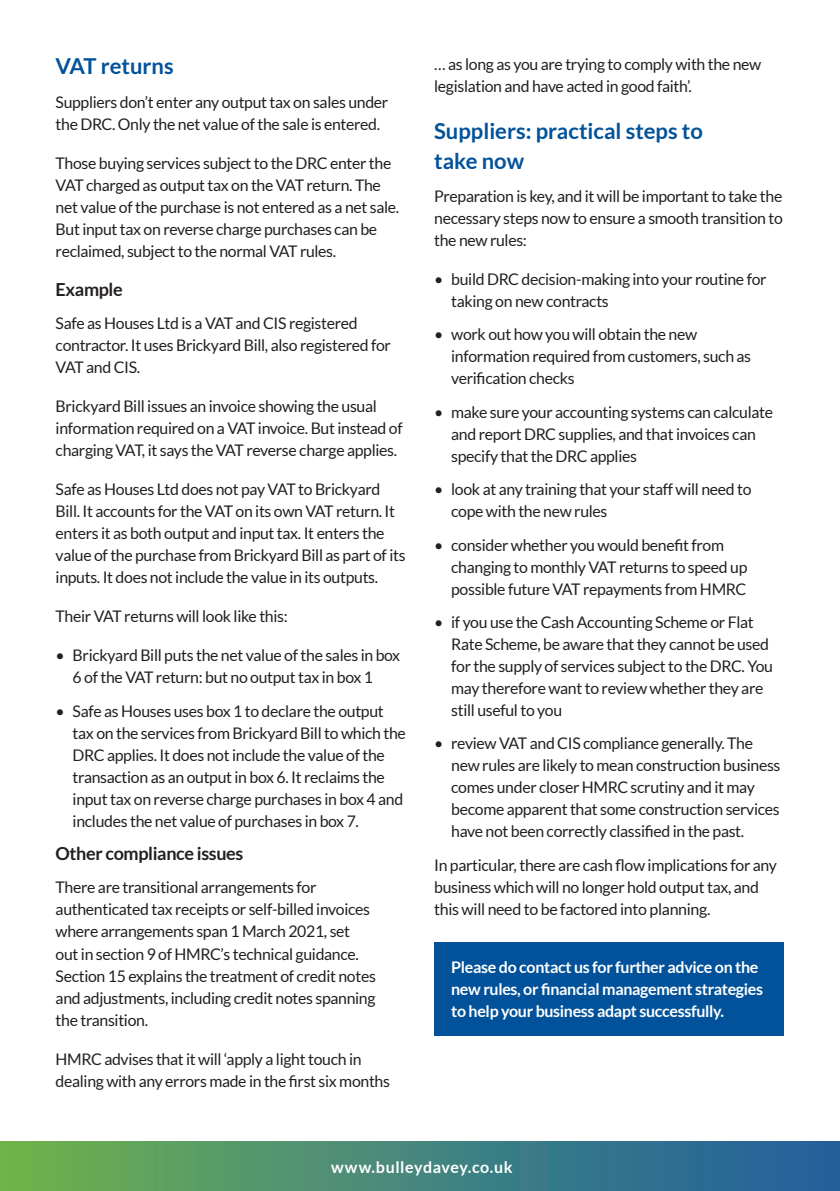
<style>
.page{position:relative;width:840px;height:1191px;background:#fff}
.page>*{position:absolute;margin:0;border:0;box-sizing:border-box;transform-origin:0 0}
.t1{font:700 22px/30px "Lato";color:#01529a}
.t2{font:700 18px "Lato";letter-spacing:-.02em;color:#231f20}
.t3{font:16px/22px "Lato";letter-spacing:-.02em;color:#231f20}
.t4{font:700 16px/22px "Lato";letter-spacing:-.02em;color:#fff}
.t5{font:700 16px "Lato";letter-spacing:.035em;color:#fff}
</style>
<div class="page">
<div style="left:0;top:1141px;width:839px;height:50px;background:linear-gradient(to right,#6db250,#1f5da3)"></div>
<div style="left:434px;top:943px;width:348px;height:93px;background:#01529a"></div>
<h1 class="t1" style="left:56px;top:51px;width:119px">VAT returns</h1>
<p class="t3" style="left:56px;top:91px;width:334px">Suppliers don’t enter any output tax on sales under the DRC. Only the net value of the sale is entered.</p>
<p class="t3" style="left:56px;top:152px;width:345px">Those buying services subject to the DRC enter the VAT charged as output tax on the VAT return. The net value of the purchase is not entered as a net sale.<br>But input tax on reverse charge purchases can be reclaimed, subject to the normal VAT rules.</p>
<p class="t2" style="left:56px;top:279px;width:69px">Example</p>
<p class="t3" style="left:56px;top:312px;width:337px">Safe as Houses Ltd is a VAT and CIS registered contractor. It uses Brickyard Bill, also registered for<br>VAT and CIS.</p>
<p class="t3" style="left:56px;top:395px;width:348px">Brickyard Bill issues an invoice showing the usual information required on a VAT invoice. But instead of charging VAT, it says the VAT reverse charge applies.</p>
<p class="t3" style="left:56px;top:478px;width:351px">Safe as Houses Ltd does not pay VAT to Brickyard Bill. It accounts for the VAT on its own VAT return. It enters it as both output and input tax. It enters the value of the purchase from Brickyard Bill as part of its inputs. It does not include the value in its outputs.</p>
<p class="t3" style="left:56px;top:605px;width:233px">Their VAT returns will look like this:</p>
<p class="t3" style="left:73px;top:644px;width:329px;text-indent:-17px">• Brickyard Bill puts the net value of the sales in box<br>6 of the VAT return: but no output tax in box 1</p>
<p class="t3" style="left:73px;top:700px;width:334px;text-indent:-17px">• Safe as Houses uses box 1 to declare the output tax on the services from Brickyard Bill to which the DRC applies. It does not include the value of the transaction as an output in box 6. It reclaims the input tax on reverse charge purchases in box 4 and includes the net value of purchases in box 7.</p>
<p class="t2" style="left:56px;top:843px;width:189px">Other compliance issues</p>
<p class="t3" style="left:56px;top:876px;width:321px">There are transitional arrangements for authenticated tax receipts or self-billed invoices where arrangements span 1 March 2021, set out in section 9 of HMRC’s technical guidance.<br>Section 15 explains the treatment of credit notes and adjustments, including credit notes spanning the transition.</p>
<p class="t3" style="left:56px;top:1047px;width:335px">HMRC advises that it will ‘apply a light touch in dealing with any errors made in the first six months</p>
<p class="t3" style="left:434px;top:53px;width:328px">… as long as you are trying to comply with the new legislation and have acted in good faith’.</p>
<h1 class="t1" style="left:434px;top:115px;width:270px">Suppliers: practical steps to take now</h1>
<p class="t3" style="left:434px;top:185px;width:350px;text-align:justify">Preparation is key, and it will be important to take the necessary steps now to ensure a smooth transition to the new rules:</p>
<p class="t3" style="left:451px;top:268px;width:317px;text-indent:-17px">• build DRC decision-making into your routine for taking on new contracts</p>
<p class="t3" style="left:451px;top:323px;width:301px;text-indent:-17px">• work out how you will obtain the new information required from customers, such as verification checks</p>
<p class="t3" style="left:451px;top:401px;width:323px;text-indent:-17px">• make sure your accounting systems can calculate and report DRC supplies, and that invoices can specify that the DRC applies</p>
<p class="t3" style="left:451px;top:478px;width:302px;text-indent:-17px">• look at any training that your staff will need to cope with the new rules</p>
<p class="t3" style="left:451px;top:533px;width:297px;text-indent:-17px">• consider whether you would benefit from changing to monthly VAT returns to speed up possible future VAT repayments from HMRC</p>
<p class="t3" style="left:451px;top:611px;width:323px;text-indent:-17px">• if you use the Cash Accounting Scheme or Flat Rate Scheme, be aware that they cannot be used for the supply of services subject to the DRC. You may therefore want to review whether they are still useful to you</p>
<p class="t3" style="left:451px;top:732px;width:330px;text-indent:-17px">• review VAT and CIS compliance generally. The new rules are likely to mean construction business comes under closer HMRC scrutiny and it may become apparent that some construction services have not been correctly classified in the past.</p>
<p class="t3" style="left:434px;top:853px;width:344px">In particular, there are cash flow implications for any business which will no longer hold output tax, and this will need to be factored into planning.</p>
<p class="t4" style="left:451px;top:955px;width:313px">Please do contact us for further advice on the new rules, or financial management strategies to help your business adapt successfully.</p>
<p class="t5" style="left:331px;top:1157px;width:183px">www.bulleydavey.co.uk</p>
</div>
